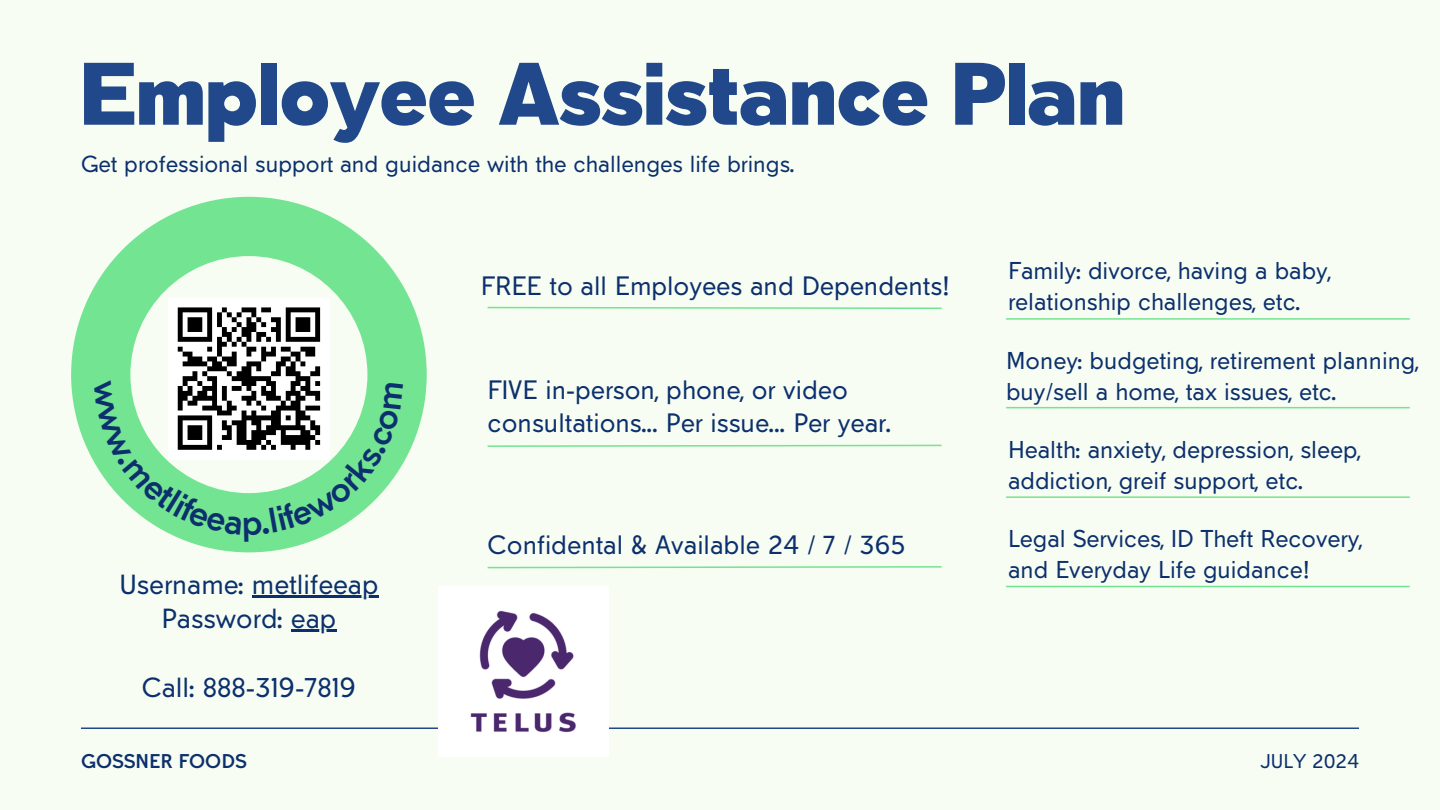
<style>
.page{position:relative;width:1440px;height:810px;background:#f7fdf2}
.page>*{position:absolute;margin:0;border:0;box-sizing:border-box;transform-origin:0 0}
.t1{font:900 80px "Tabarra Pro";color:#21488a}
.t2{font:25px/34.5px "Tabarra Pro";color:#0c306d;text-align:center}
.t3{font:24px/33px "Tabarra Pro";color:#0c306d}
.t4{font:22px/30.8px "Tabarra Pro";color:#0c306d}
.t5{font:21px "Tabarra Pro";color:#0c306d}
.t6{font:700 18px "Tabarra Pro";color:#0c306d}
.t7{font:18px "Tabarra Pro";color:#0c306d}
</style>
<div class="page">
<svg style="left:71px;top:197px;width:356px;height:355px"></svg>
<hr style="left:81px;top:728px;width:1278px;height:1px;background:#21488a">
<svg style="left:487px;top:306px;width:455px;height:3px"></svg>
<hr style="left:1006px;top:407px;width:404px;height:1px;background:#73e491">
<hr style="left:1006px;top:318px;width:404px;height:2px;background:#73e491">
<svg style="left:487px;top:566px;width:455px;height:3px"></svg>
<svg style="left:487px;top:444px;width:455px;height:3px"></svg>
<hr style="left:1006px;top:496px;width:404px;height:2px;background:#73e491">
<div style="left:168px;top:298px;width:162px;height:162px;background:#fff"></div>
<hr style="left:1006px;top:586px;width:404px;height:1px;background:#73e491">
<img style="left:439px;top:587px;width:169px;height:169px">
<hr style="left:252px;top:595px;width:126px;height:2px;background:#0c306d">
<hr style="left:291px;top:630px;width:45px;height:2px;background:#0c306d">
<svg style="left:94px;top:305px;width:309px;height:236px"></svg>
<h1 class="t1" style="left:81px;top:63px;width:1045px">Employee Assistance Plan</h1>
<p class="t5" style="left:81px;top:155px;width:715px">Get professional support and guidance with the challenges life brings.</p>
<p class="t2" style="left:119px;top:569px;width:261px">Username: metlifeeap<br>Password: eap</p>
<p class="t2" style="left:142px;top:673px;width:216px">Call: 888-319-7819</p>
<p class="t3" style="left:481px;top:272px;width:471px">FREE to all Employees and Dependents!</p>
<p class="t3" style="left:488px;top:376px;width:406px">FIVE in-person, phone, or video consultations... Per issue... Per year.</p>
<p class="t3" style="left:488px;top:531px;width:420px">Confidental &amp; Available 24 / 7 / 365</p>
<p class="t4" style="left:1008px;top:258px;width:324px">Family: divorce, having a baby, relationship challenges, etc.</p>
<p class="t4" style="left:1006px;top:348px;width:414px">Money: budgeting, retirement planning, buy/sell a home, tax issues, etc.</p>
<p class="t4" style="left:1008px;top:437px;width:354px">Health: anxiety, depression, sleep, addiction, greif support, etc.</p>
<p class="t4" style="left:1008px;top:526px;width:356px">Legal Services, ID Theft Recovery, and Everyday Life guidance!</p>
<p class="t6" style="left:81px;top:754px;width:167px">GOSSNER FOODS</p>
<p class="t7" style="left:1260px;top:754px;width:100px">JULY 2024</p>
</div>
